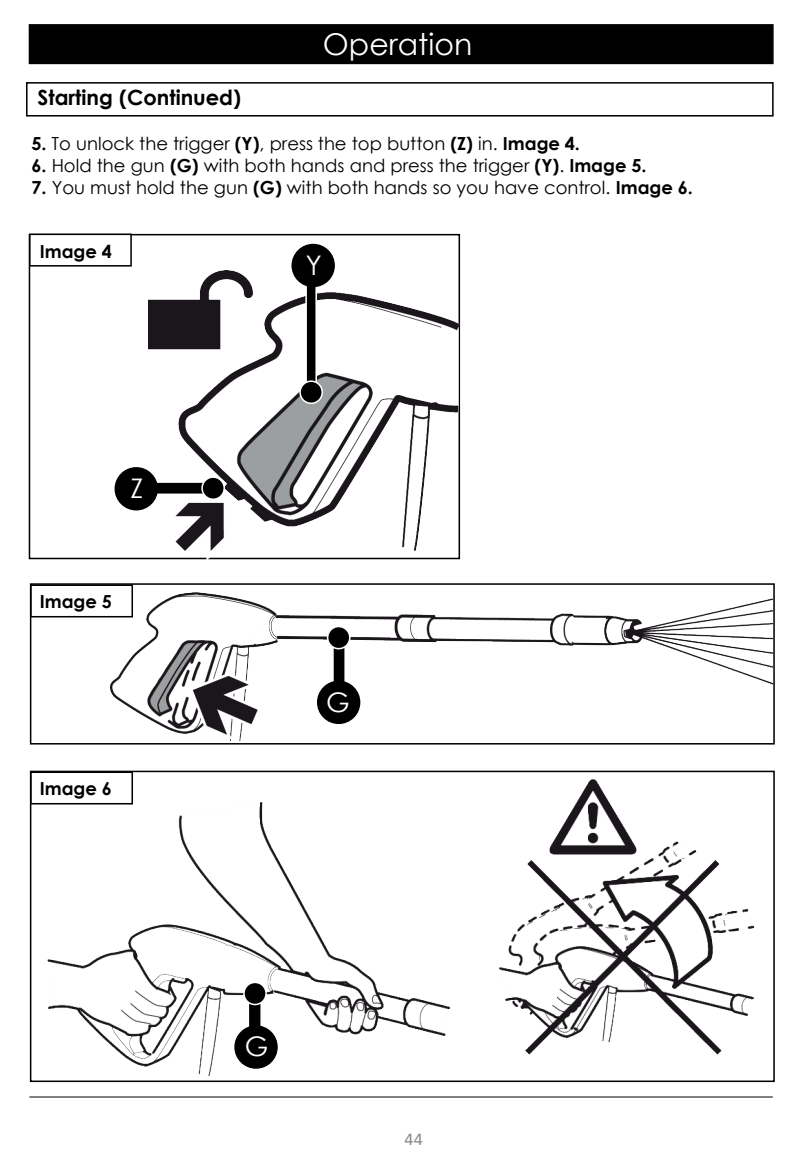
<style>
.page{position:relative;width:810px;height:1170px;background:#fff}
.page>*{position:absolute;margin:0;border:0;box-sizing:border-box;transform-origin:0 0}
.t1{font:30px "Century Gothic";color:#fff}
.t2{font:27px "Century Gothic";color:#fff}
.t3{font:700 21px "Century Gothic";color:#000}
.t4{font:18px "Century Gothic";color:#000}
.t5{font:700 18px "Century Gothic";color:#000}
.t6{font:18px "Calibri";color:#898989}
.s1{font-weight:700}
</style>
<div class="page">
<hr style="left:29px;top:1097px;width:744px;height:1px;background:#000">
<div style="left:29px;top:24px;width:745px;height:40px;background:#000;border:2px solid #000"></div>
<div style="left:26px;top:82px;width:748px;height:35px;background:#fff;border:2px solid #000"></div>
<img style="left:35px;top:770px;width:728px;height:306px">
<div style="left:30px;top:583px;width:745px;height:162px;border:2px solid #000"></div>
<div style="left:30px;top:771px;width:745px;height:311px;border:2px solid #000"></div>
<div style="left:29px;top:234px;width:103px;height:33px;background:#fff;border:2px solid #000"></div>
<div style="left:30px;top:584px;width:103px;height:33px;background:#fff;border:2px solid #000"></div>
<div style="left:30px;top:771px;width:103px;height:34px;background:#fff;border:2px solid #000"></div>
<div style="left:248px;top:997px;width:14px;height:40px;background:#000;border:2px solid #fff"></div>
<div style="left:244px;top:982px;width:22px;height:23px;background:#000;border-radius:50%"></div>
<div style="left:243px;top:982px;width:24px;height:23px;border:2px solid #fff;border-radius:50%"></div>
<div style="left:235px;top:1026px;width:42px;height:42px;background:#000;border-radius:50%"></div>
<div style="left:234px;top:1025px;width:44px;height:44px;border:2px solid #000;border-radius:50%"></div>
<img style="left:149px;top:270px;width:310px;height:290px">
<img style="left:111px;top:593px;width:662px;height:148px">
<div style="left:332px;top:636px;width:14px;height:78px;background:#000;border:2px solid #fff"></div>
<div style="left:328px;top:627px;width:22px;height:22px;background:#000;border-radius:50%"></div>
<div style="left:327px;top:626px;width:24px;height:23px;border:2px solid #fff;border-radius:50%"></div>
<div style="left:318px;top:681px;width:42px;height:42px;background:#000;border-radius:50%"></div>
<div style="left:317px;top:681px;width:43px;height:43px;border:2px solid #000;border-radius:50%"></div>
<div style="left:305px;top:269px;width:12px;height:128px;background:#000;border:2px solid #fff"></div>
<div style="left:300px;top:381px;width:22px;height:22px;background:#000;border-radius:50%"></div>
<div style="left:299px;top:380px;width:24px;height:24px;border:2px solid #fff;border-radius:50%"></div>
<div style="left:292px;top:245px;width:42px;height:41px;background:#000;border-radius:50%"></div>
<div style="left:292px;top:244px;width:43px;height:43px;border:2px solid #000;border-radius:50%"></div>
<div style="left:139px;top:481px;width:77px;height:14px;background:#000;border:2px solid #fff"></div>
<div style="left:202px;top:477px;width:22px;height:22px;background:#000;border-radius:50%"></div>
<div style="left:201px;top:476px;width:24px;height:24px;border:2px solid #fff;border-radius:50%"></div>
<div style="left:115px;top:468px;width:42px;height:42px;background:#000;border-radius:50%"></div>
<div style="left:115px;top:467px;width:43px;height:43px;border:2px solid #000;border-radius:50%"></div>
<h1 class="t1" style="left:323px;top:24px;width:151px">Operation</h1>
<p class="t3" style="left:38px;top:82px;width:205px">Starting (Continued)</p>
<p class="t4" style="left:31px;top:131px;width:550px"><span class="s1">5.</span> To unlock the trigger <span class="s1">(Y)</span>, press the top button <span class="s1">(Z)</span> in. <span class="s1">Image 4.</span></p>
<p class="t4" style="left:31px;top:153px;width:617px"><span class="s1">6.</span> Hold the gun <span class="s1">(G)</span> with both hands and press the trigger <span class="s1">(Y)</span>. <span class="s1">Image 5.</span></p>
<p class="t4" style="left:31px;top:175px;width:663px"><span class="s1">7.</span> You must hold the gun <span class="s1">(G)</span> with both hands so you have control. <span class="s1">Image 6.</span></p>
<p class="t5" style="left:40px;top:238px;width:74px">Image 4</p>
<h2 class="t2" style="left:131px;top:469px;width:14px">Z</h2>
<p class="t5" style="left:40px;top:587px;width:74px">Image 5</p>
<p class="t5" style="left:40px;top:774px;width:74px">Image 6</p>
<h2 class="t2" style="left:306px;top:246px;width:17px">Y</h2>
<h2 class="t2" style="left:326px;top:683px;width:25px">G</h2>
<h2 class="t2" style="left:245px;top:1028px;width:25px">G</h2>
<p class="t6" style="left:405px;top:1126px;width:20px">44</p>
</div>
